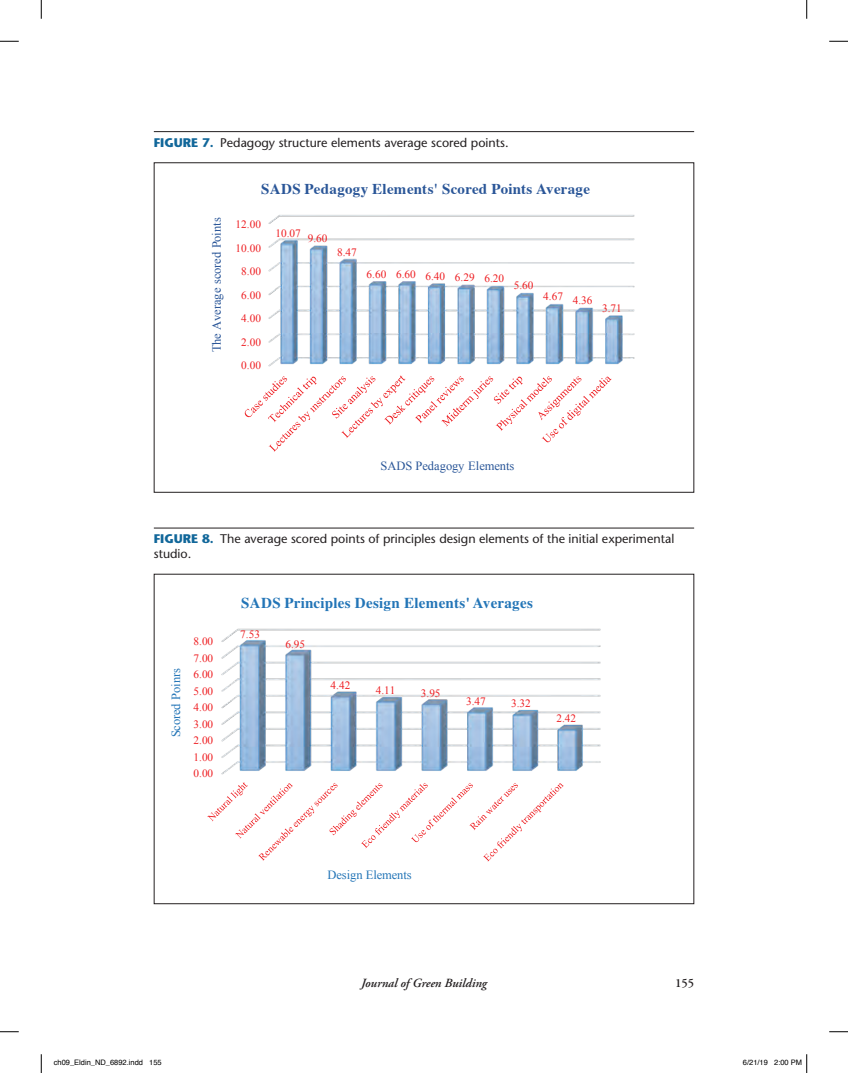
<style>
.page{position:relative;width:848px;height:1073px;background:#fff}
.page>*{position:absolute;margin:0;border:0;box-sizing:border-box;transform-origin:0 0}
.t1{font:700 15px "Times";letter-spacing:.02em;color:#2a5698}
.t2{font:700 15px "Times";letter-spacing:.015em;color:#2375b7}
.t3{font:12.5px/15px "Stone Sans";color:#231f20}
.t4{font:12.5px "Times New Roman";letter-spacing:-.005em;color:#2a5698}
.t5{font:12.5px "Times New Roman";letter-spacing:-.005em;color:#2375b7}
.t6{font:italic 600 12.5px "Adobe Garamond Pro";color:#231f20}
.t7{font:600 12.5px "Adobe Garamond Pro";color:#231f20}
.t8{font:11.25px "Times New Roman";color:#ee1f23}
.t9{font:7.5px "Helvetica";color:#000}
.s1{font-weight:700;color:#11679a}
</style>
<div class="page">
<hr style="left:154px;top:131px;width:540px;height:1px;background:#231f20">
<img style="left:268px;top:215px;width:367px;height:152px">
<svg style="left:245px;top:375px;width:366px;height:77px"></svg>
<hr style="left:154px;top:528px;width:540px;height:1px;background:#231f20">
<img style="left:221px;top:628px;width:380px;height:147px">
<svg style="left:207px;top:782px;width:357px;height:79px"></svg>
<svg style="left:0;top:41px;width:19px;height:1px"></svg>
<svg style="left:829px;top:41px;width:19px;height:1px"></svg>
<svg style="left:0;top:1031px;width:19px;height:1px"></svg>
<svg style="left:829px;top:1031px;width:19px;height:1px"></svg>
<svg style="left:41px;top:0;width:1px;height:19px"></svg>
<svg style="left:41px;top:1054px;width:1px;height:18px"></svg>
<svg style="left:806px;top:0;width:1px;height:19px"></svg>
<svg style="left:806px;top:1054px;width:1px;height:18px"></svg>
<p class="t3" style="left:154px;top:135px;width:356px"><span class="s1">FIGURE 7.</span> Pedagogy structure elements average scored points.</p>
<p class="t4" style="left:208px;top:352px;width:136px;rotate:-90deg">The Average scored Points</p>
<h1 class="t1" style="left:261px;top:175px;width:330px">SADS Pedagogy Elements' Scored Points Average</h1>
<p class="t8" style="left:236px;top:217px;width:27px">12.00</p>
<p class="t8" style="left:236px;top:240px;width:27px">10.00</p>
<p class="t8" style="left:241px;top:264px;width:21px">8.00</p>
<p class="t8" style="left:241px;top:287px;width:21px">6.00</p>
<p class="t8" style="left:241px;top:311px;width:21px">4.00</p>
<p class="t8" style="left:241px;top:334px;width:21px">2.00</p>
<p class="t8" style="left:241px;top:358px;width:21px">0.00</p>
<p class="t8" style="left:275px;top:225px;width:27px">10.07</p>
<p class="t8" style="left:308px;top:231px;width:21px">9.60</p>
<p class="t8" style="left:337px;top:244px;width:21px">8.47</p>
<p class="t8" style="left:366px;top:269px;width:139px">6.60 6.60 6.40 6.29 6.20</p>
<p class="t8" style="left:514px;top:278px;width:21px">5.60</p>
<p class="t8" style="left:543px;top:291px;width:51px">4.67 4.36</p>
<p class="t8" style="left:602px;top:300px;width:21px">3.71</p>
<p class="t4" style="left:380px;top:457px;width:135px">SADS Pedagogy Elements</p>
<p class="t3" style="left:154px;top:531px;width:522px"><span class="s1">FIGURE 8.</span> The average scored points of principles design elements of the initial experimental studio.</p>
<p class="t5" style="left:168px;top:737px;width:71px;rotate:-90deg">Scored Poinrs</p>
<p class="t8" style="left:193px;top:634px;width:21px">8.00</p>
<p class="t8" style="left:193px;top:650px;width:21px">7.00</p>
<p class="t8" style="left:193px;top:667px;width:21px">6.00</p>
<p class="t8" style="left:193px;top:683px;width:21px">5.00</p>
<p class="t8" style="left:193px;top:700px;width:21px">4.00</p>
<p class="t8" style="left:193px;top:716px;width:21px">3.00</p>
<p class="t8" style="left:193px;top:733px;width:21px">2.00</p>
<p class="t8" style="left:193px;top:749px;width:21px">1.00</p>
<p class="t8" style="left:193px;top:765px;width:21px">0.00</p>
<h1 class="t2" style="left:241px;top:593px;width:293px">SADS Principles Design Elements' Averages</h1>
<p class="t8" style="left:240px;top:626px;width:21px">7.53</p>
<p class="t8" style="left:285px;top:636px;width:21px">6.95</p>
<p class="t8" style="left:330px;top:677px;width:21px">4.42</p>
<p class="t8" style="left:376px;top:683px;width:21px">4.11</p>
<p class="t8" style="left:421px;top:685px;width:21px">3.95</p>
<p class="t8" style="left:466px;top:693px;width:21px">3.47</p>
<p class="t8" style="left:511px;top:696px;width:21px">3.32</p>
<p class="t8" style="left:556px;top:710px;width:21px">2.42</p>
<p class="t5" style="left:327px;top:866px;width:86px">Design Elements</p>
<p class="t6" style="left:361px;top:975px;width:127px">Journal of Green Building</p>
<p class="t7" style="left:675px;top:975px;width:21px">155</p>
<p class="t9" style="left:54px;top:1057px;width:109px">ch09_Eldin_ND_6892.indd 155</p>
<p class="t9" style="left:742px;top:1057px;width:61px">6/21/19 2:00 PM</p>
</div>
